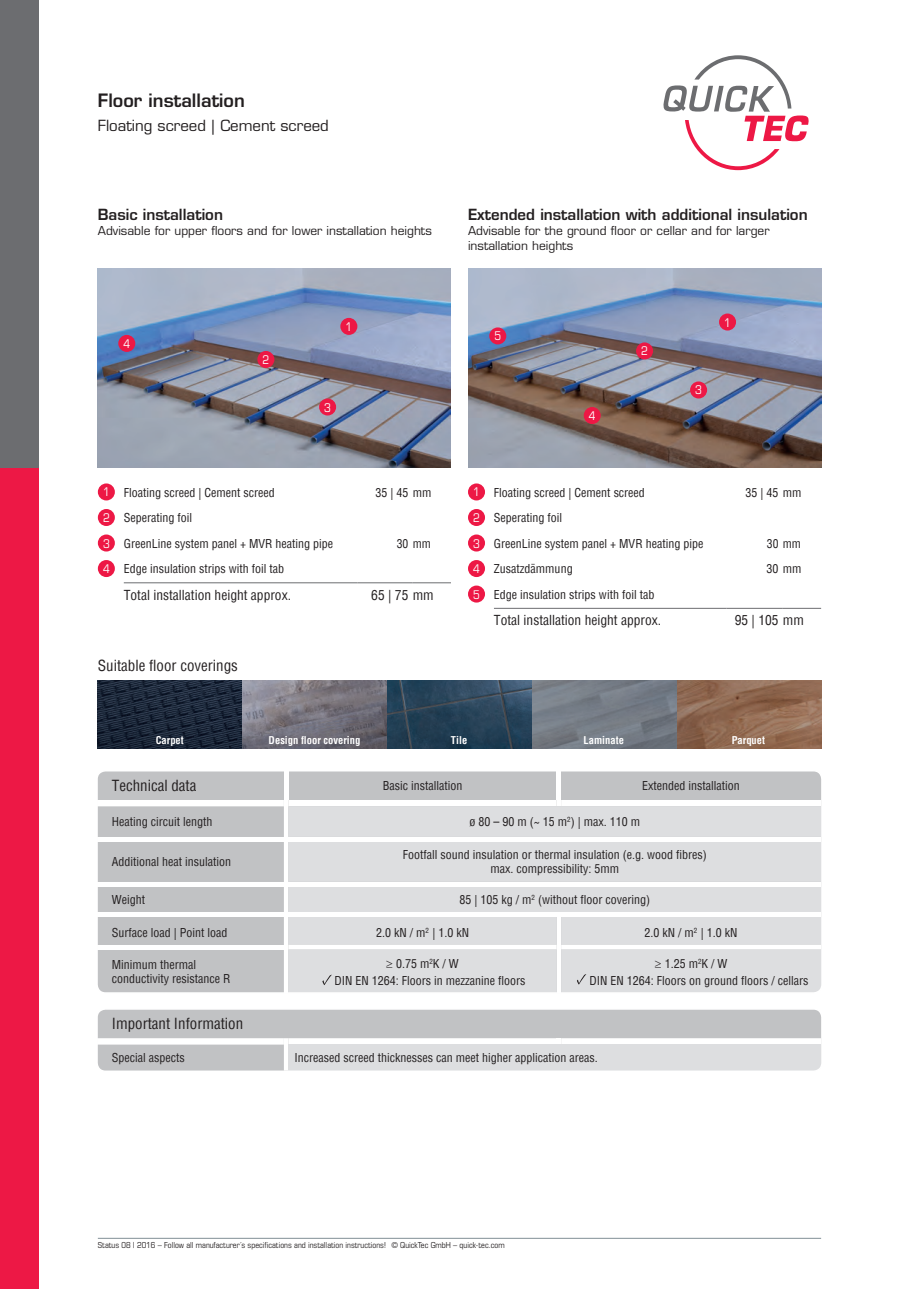
<style>
.page{position:relative;width:919px;height:1289px;background:#fff}
.page>*{position:absolute;margin:0;border:0;box-sizing:border-box;transform-origin:0 0}
.t1{font:600 18px "Eurostile LT Std";color:#231f20}
.t2{font:600 15px "Eurostile LT Std";color:#231f20}
.t3{font:condensed 15px "Helvetica";color:#231f20}
.t4{font:15px "Eurostile LT Std";color:#231f20}
.t5{font:condensed 13.5px "Helvetica";color:#231f20}
.t6{font:condensed 12px/25.5px "Helvetica";color:#231f20}
.t7{font:12px/15px "Eurostile LT Std";color:#231f20}
.t8{font:condensed 12px "Eurostile LT Std";color:#fff}
.t9{font:700 condensed 10.5px "Helvetica";color:#fff}
.t10{font:condensed 8.25px "Eurostile LT Std";color:#231f20}
.s1{font-family:"Eurostile LT Std";color:#fff}
</style>
<div class="page">
<img style="left:98px;top:268px;width:353px;height:200px">
<img style="left:468px;top:268px;width:353px;height:200px">
<div style="left:719px;top:313px;width:17px;height:17px;background:#ed1845;border-radius:50%"></div>
<div style="left:340px;top:318px;width:17px;height:17px;background:#ed1845;border-radius:50%"></div>
<div style="left:257px;top:351px;width:17px;height:17px;background:#ed1845;border-radius:50%"></div>
<div style="left:636px;top:342px;width:17px;height:17px;background:#ed1845;border-radius:50%"></div>
<div style="left:319px;top:398px;width:17px;height:17px;background:#ed1845;border-radius:50%"></div>
<div style="left:690px;top:381px;width:17px;height:17px;background:#ed1845;border-radius:50%"></div>
<div style="left:118px;top:335px;width:17px;height:17px;background:#ed1845;border-radius:50%"></div>
<div style="left:583px;top:407px;width:17px;height:17px;background:#ed1845;border-radius:50%"></div>
<div style="left:489px;top:327px;width:17px;height:17px;background:#ed1845;border-radius:50%"></div>
<div style="left:0;top:468px;width:38px;height:820px;background:#ed1845"></div>
<div style="left:0;top:0;width:38px;height:468px;background:#6c6d70"></div>
<hr style="left:98px;top:1237px;width:723px;height:1px;background:#828f96">
<svg style="left:663px;top:55px;width:145px;height:115px"></svg>
<hr style="left:124px;top:582px;width:233px;height:1px;background:#6c6d70">
<hr style="left:357px;top:582px;width:55px;height:1px;background:#6c6d70">
<hr style="left:412px;top:582px;width:39px;height:1px;background:#6c6d70">
<div style="left:98px;top:483px;width:17px;height:17px;background:#ed1845;border-radius:50%"></div>
<div style="left:98px;top:509px;width:17px;height:17px;background:#ed1845;border-radius:50%"></div>
<div style="left:98px;top:534px;width:17px;height:17px;background:#ed1845;border-radius:50%"></div>
<div style="left:98px;top:560px;width:17px;height:17px;background:#ed1845;border-radius:50%"></div>
<hr style="left:494px;top:608px;width:232px;height:1px;background:#6c6d70">
<hr style="left:726px;top:608px;width:56px;height:1px;background:#6c6d70">
<hr style="left:782px;top:608px;width:39px;height:1px;background:#6c6d70">
<div style="left:468px;top:483px;width:17px;height:17px;background:#ed1845;border-radius:50%"></div>
<div style="left:468px;top:509px;width:17px;height:17px;background:#ed1845;border-radius:50%"></div>
<div style="left:468px;top:534px;width:17px;height:17px;background:#ed1845;border-radius:50%"></div>
<div style="left:468px;top:560px;width:17px;height:17px;background:#ed1845;border-radius:50%"></div>
<div style="left:468px;top:585px;width:17px;height:17px;background:#ed1845;border-radius:50%"></div>
<img style="left:98px;top:680px;width:723px;height:68px">
<div style="left:97px;top:770px;width:724px;height:223px;background:#c1c2c4;border-radius:9px"></div>
<hr style="left:284px;top:770px;width:4px;height:30px;background:#fff">
<div style="left:556px;top:770px;width:5px;height:30px;background:#fff"></div>
<svg style="left:99px;top:800px;width:720px;height:190px"></svg>
<div style="left:96px;top:770px;width:726px;height:223px;border:2px solid #fff;border-radius:9px"></div>
<div style="left:97px;top:1008px;width:724px;height:63px;background:#c1c2c4;border-radius:9px"></div>
<svg style="left:99px;top:1038px;width:720px;height:30px"></svg>
<div style="left:288px;top:1044px;width:533px;height:26px;background:#dddee0"></div>
<div style="left:96px;top:1008px;width:726px;height:63px;border:2px solid #fff;border-radius:9px"></div>
<h1 class="t1" style="left:98px;top:89px;width:148px">Floor installation</h1>
<p class="t4" style="left:98px;top:117px;width:232px">Floating screed | Cement screed</p>
<p class="t2" style="left:98px;top:205px;width:127px">Basic installation</p>
<p class="t7" style="left:98px;top:223px;width:335px">Advisable for upper floors and for lower installation heights</p>
<p class="t8" style="left:123px;top:336px;width:8px">4</p>
<p class="t8" style="left:262px;top:352px;width:8px">2</p>
<p class="t8" style="left:345px;top:319px;width:8px">1</p>
<p class="t8" style="left:324px;top:400px;width:8px">3</p>
<p class="t6" style="left:103px;top:479px;width:173px"><span class="s1">1</span> Floating screed | Cement screed</p>
<p class="t6" style="left:375px;top:479px;width:57px">35 | 45 mm</p>
<p class="t6" style="left:103px;top:505px;width:232px"><span class="s1">2</span> Seperating foil<br><span class="s1">3</span> GreenLine system panel + MVR heating pipe</p>
<p class="t6" style="left:397px;top:530px;width:36px">30 mm</p>
<p class="t6" style="left:103px;top:556px;width:183px"><span class="s1">4</span> Edge insulation strips with foil tab</p>
<p class="t5" style="left:124px;top:586px;width:169px">Total installation height approx.</p>
<p class="t5" style="left:371px;top:586px;width:64px">65 | 75 mm</p>
<p class="t3" style="left:98px;top:655px;width:141px">Suitable floor coverings</p>
<p class="t2" style="left:468px;top:205px;width:341px">Extended installation with additional insulation</p>
<p class="t7" style="left:468px;top:223px;width:303px">Advisable for the ground floor or cellar and for larger installation heights</p>
<p class="t8" style="left:494px;top:329px;width:8px">5</p>
<p class="t8" style="left:589px;top:408px;width:8px">4</p>
<p class="t8" style="left:641px;top:344px;width:8px">2</p>
<p class="t8" style="left:695px;top:383px;width:8px">3</p>
<p class="t8" style="left:724px;top:315px;width:8px">1</p>
<p class="t6" style="left:473px;top:479px;width:173px"><span class="s1">1</span> Floating screed | Cement screed</p>
<p class="t6" style="left:745px;top:479px;width:57px">35 | 45 mm</p>
<p class="t6" style="left:473px;top:505px;width:232px"><span class="s1">2</span> Seperating foil<br><span class="s1">3</span> GreenLine system panel + MVR heating pipe</p>
<p class="t6" style="left:766px;top:530px;width:36px">30 mm</p>
<p class="t6" style="left:473px;top:556px;width:101px"><span class="s1">4</span> Zusatzdämmung</p>
<p class="t6" style="left:766px;top:556px;width:36px">30 mm</p>
<p class="t6" style="left:473px;top:581px;width:183px"><span class="s1">5</span> Edge insulation strips with foil tab</p>
<p class="t5" style="left:494px;top:611px;width:169px">Total installation height approx.</p>
<p class="t5" style="left:734px;top:611px;width:71px">95 | 105 mm</p>
<p class="t9" style="left:156px;top:733px;width:30px">Carpet</p>
<p class="t9" style="left:268px;top:733px;width:93px">Design floor covering</p>
<p class="t9" style="left:451px;top:733px;width:18px">Tile</p>
<p class="t9" style="left:583px;top:733px;width:42px">Laminate</p>
<p class="t9" style="left:731px;top:733px;width:35px">Parquet</p>
<p class="t3" style="left:112px;top:775px;width:86px">Technical data</p>
<p class="t6" style="left:382px;top:772px;width:81px">Basic installation</p>
<p class="t6" style="left:642px;top:772px;width:99px">Extended installation</p>
<p class="t6" style="left:112px;top:808px;width:102px">Heating circuit length</p>
<p class="t6" style="left:469px;top:808px;width:172px">ø 80 – 90 m (~ 15 m<sup>2</sup>) | max. 110 m</p>
<p class="t6" style="left:112px;top:848px;width:121px">Additional heat insulation</p>
<p class="t6" style="left:402px;top:847px;width:305px;line-height:14.4px;text-align:center">Footfall sound insulation or thermal insulation (e.g. wood fibres) max. compressibility: 5mm</p>
<p class="t6" style="left:112px;top:886px;width:35px">Weight</p>
<p class="t6" style="left:459px;top:886px;width:192px">85 | 105 kg / m<sup>2</sup> (without floor covering)</p>
<p class="t6" style="left:112px;top:919px;width:117px">Surface load | Point load</p>
<p class="t6" style="left:376px;top:919px;width:94px">2.0 kN / m<sup>2</sup> | 1.0 kN</p>
<p class="t6" style="left:644px;top:919px;width:94px">2.0 kN / m<sup>2</sup> | 1.0 kN</p>
<p class="t6" style="left:112px;top:956px;width:120px;line-height:14.4px">Minimum thermal conductivity resistance R</p>
<p class="t6" style="left:334px;top:955px;width:192px;line-height:16.5px;text-indent:51px">≥ 0.75 m<sup>2</sup>K / W<br>DIN EN 1264: Floors in mezzanine floors</p>
<p class="t6" style="left:589px;top:955px;width:220px;line-height:16.5px;text-indent:65px">≥ 1.25 m<sup>2</sup>K / W<br>DIN EN 1264: Floors on ground floors / cellars</p>
<p class="t3" style="left:112px;top:1013px;width:133px">Important Information</p>
<p class="t6" style="left:112px;top:1044px;width:74px">Special aspects</p>
<p class="t6" style="left:294px;top:1044px;width:305px">Increased screed thicknesses can meet higher application areas.</p>
<p class="t10" style="left:98px;top:1239px;width:408px">Status 08 | 2016 – Follow all manufacturer´s specifications and installation instructions! © QuickTec GmbH – quick-tec.com</p>
</div>
